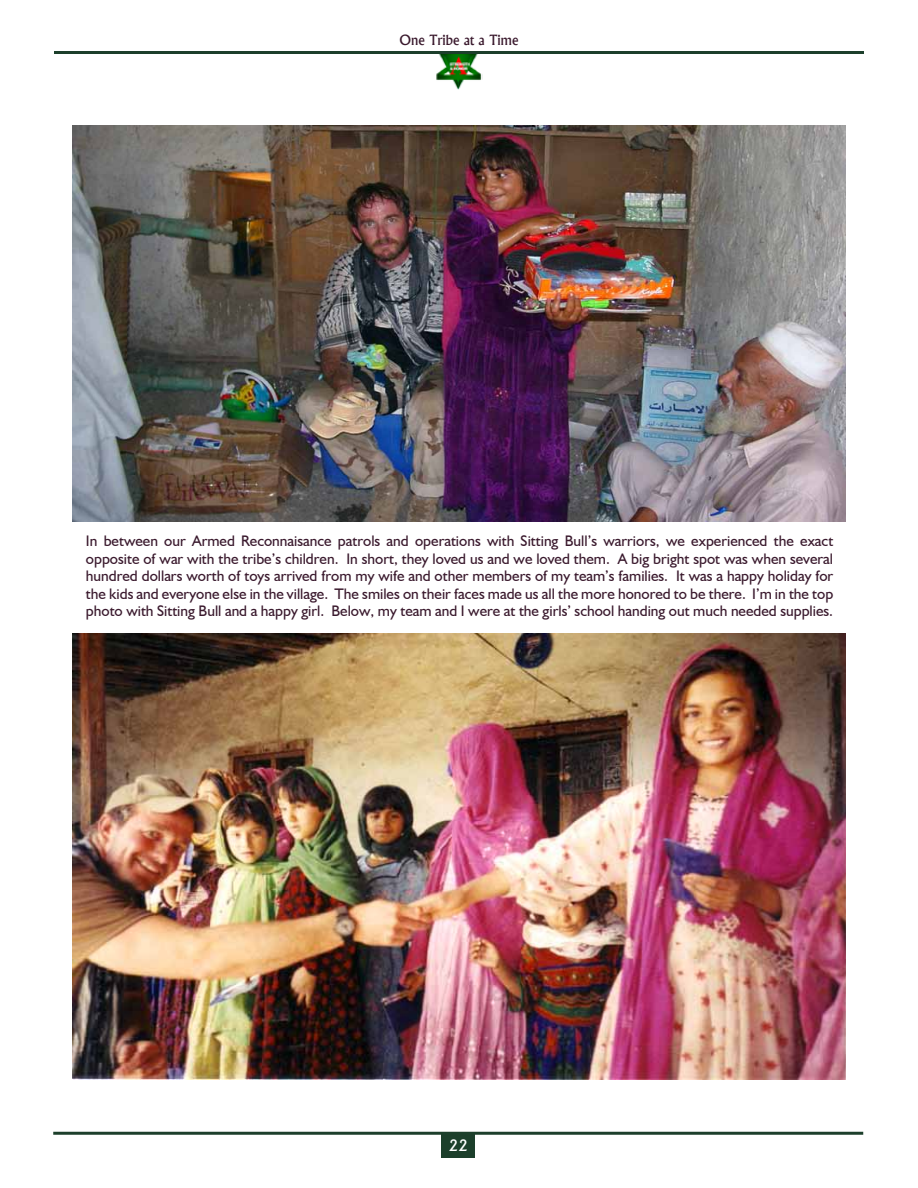
<style>
.page{position:relative;width:918px;height:1188px;background:#fff}
.page>*{position:absolute;margin:0;border:0;box-sizing:border-box;transform-origin:0 0}
.t1{font:15.3px/17.4px "Humanist 521 BT";color:#3a192d;text-align:justify}
.t2{font:500 15px "Albertus";color:#fff}
.t3{font:500 13.5px "Albertus";color:#3a192d}
</style>
<div class="page">
<img style="left:436px;top:54px;width:47px;height:36px">
<hr style="left:54px;top:51px;width:810px;height:3px;background:#1c3f2b">
<hr style="left:53px;top:1132px;width:810px;height:3px;background:#1c3f2b">
<div style="left:442px;top:1134px;width:33px;height:24px;background:#1c3f2b"></div>
<img style="left:72px;top:633px;width:774px;height:447px">
<img style="left:72px;top:126px;width:774px;height:395px">
<p class="t3" style="left:400px;top:31px;width:120px">One Tribe at a Time</p>
<p class="t1" style="left:86px;top:532px;width:749px">In between our Armed Reconnaisance patrols and operations with Sitting Bull’s warriors, we experienced the exact opposite of war with the tribe’s children. In short, they loved us and we loved them. A big bright spot was when several hundred dollars worth of toys arrived from my wife and other members of my team’s families. It was a happy holiday for the kids and everyone else in the village. The smiles on their faces made us all the more honored to be there. I’m in the top photo with Sitting Bull and a happy girl. Below, my team and I were at the girls’ school handing out much needed supplies.</p>
<p class="t2" style="left:449px;top:1137px;width:20px">22</p>
</div>
